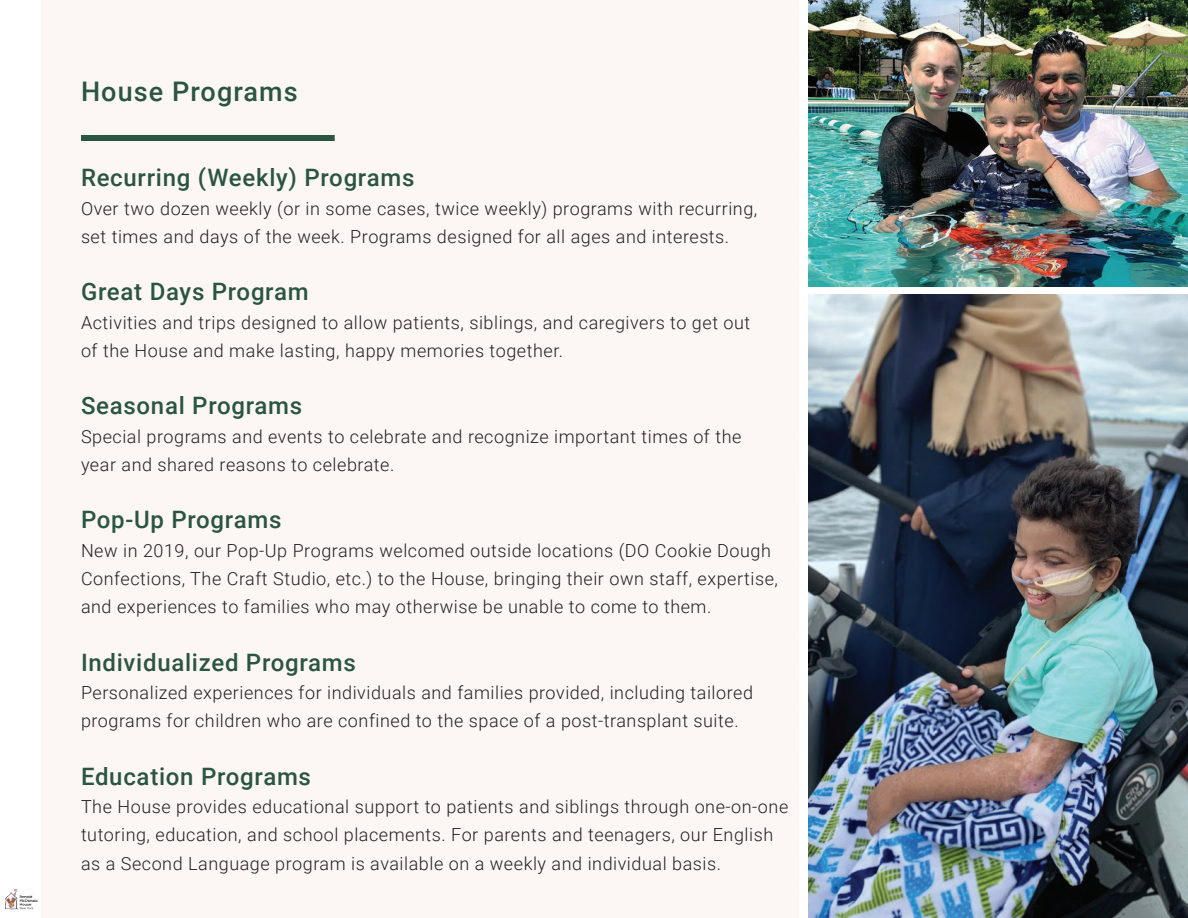
<style>
.page{position:relative;width:1188px;height:918px;background:#fff}
.page>*{position:absolute;margin:0;border:0;box-sizing:border-box;transform-origin:0 0}
.t1{font:500 27px "Roboto";letter-spacing:.04em;color:#2b5543}
.t2{font:500 24px "Roboto";letter-spacing:.03em;color:#2b5543}
.t3{font:300 18px/28.5px "Roboto";letter-spacing:.03em;color:#231f20}
</style>
<div class="page">
<img style="left:5px;top:890px;width:32px;height:20px">
<div style="left:41px;top:0;width:1147px;height:918px;background:#fcf7f5"></div>
<div style="left:799px;top:0;width:389px;height:918px;background:#fff"></div>
<div style="left:81px;top:135px;width:254px;height:6px;background:#2b5543"></div>
<img style="left:809px;top:0;width:379px;height:286px">
<img style="left:809px;top:295px;width:379px;height:623px">
<h1 class="t1" style="left:81px;top:73px;width:218px">House Programs</h1>
<h2 class="t2" style="left:81px;top:161px;width:335px">Recurring (Weekly) Programs</h2>
<p class="t3" style="left:81px;top:193px;width:678px">Over two dozen weekly (or in some cases, twice weekly) programs with recurring, set times and days of the week. Programs designed for all ages and interests.</p>
<h2 class="t2" style="left:81px;top:275px;width:229px">Great Days Program</h2>
<p class="t3" style="left:81px;top:307px;width:671px">Activities and trips designed to allow patients, siblings, and caregivers to get out of the House and make lasting, happy memories together.</p>
<h2 class="t2" style="left:81px;top:389px;width:223px">Seasonal Programs</h2>
<p class="t3" style="left:81px;top:421px;width:662px">Special programs and events to celebrate and recognize important times of the year and shared reasons to celebrate.</p>
<h2 class="t2" style="left:81px;top:503px;width:202px">Pop-Up Programs</h2>
<p class="t3" style="left:81px;top:535px;width:698px">New in 2019, our Pop-Up Programs welcomed outside locations (DO Cookie Dough<br>Confections, The Craft Studio, etc.) to the House, bringing their own staff, expertise, and experiences to families who may otherwise be unable to come to them.</p>
<h2 class="t2" style="left:81px;top:645px;width:276px">Individualized Programs</h2>
<p class="t3" style="left:81px;top:678px;width:674px">Personalized experiences for individuals and families provided, including tailored programs for children who are confined to the space of a post-transplant suite.</p>
<h2 class="t2" style="left:81px;top:759px;width:232px">Education Programs</h2>
<p class="t3" style="left:81px;top:792px;width:709px">The House provides educational support to patients and siblings through one-on-one tutoring, education, and school placements. For parents and teenagers, our English as a Second Language program is available on a weekly and individual basis.</p>
</div>
